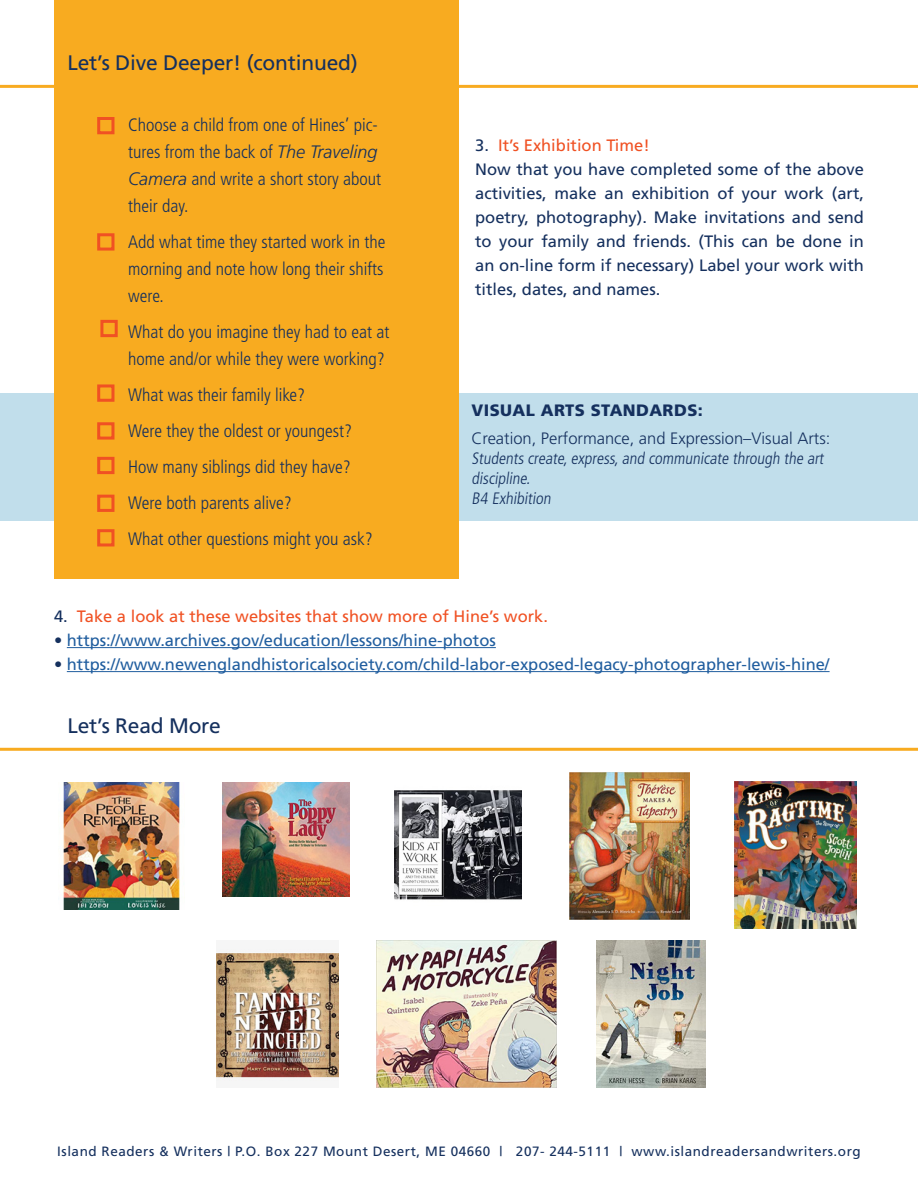
<style>
.page{position:relative;width:918px;height:1188px;background:#fff}
.page>*{position:absolute;margin:0;border:0;box-sizing:border-box;transform-origin:0 0}
.t1{font:21px "Frutiger";letter-spacing:-.01em;color:#15305e}
.t2{font:300 condensed 18px/27px "Frutiger";color:#15305e}
.t3{font:16.5px/24px "Frutiger";color:#15305e}
.t4{font:16.5px "Frutiger";color:#215e9f}
.t5{font:300 condensed 16.5px/19.8px "Frutiger";color:#15305e}
.t6{font:16.5px "Frutiger";color:#f05123}
.t7{font:300 16.5px "Frutiger";color:#15305e}
.t8{font:900 16.5px "Frutiger";letter-spacing:.025em;color:#15305e}
.t9{font:13.5px "Frutiger";letter-spacing:.04em;color:#15305e}
.s1{font-style:italic;font-stretch:normal}
.s2{color:#f05123}
.s3{color:#15305e}
</style>
<div class="page">
<div style="left:0;top:393px;width:918px;height:128px;background:#c1deeb"></div>
<div style="left:54px;top:0;width:404px;height:579px;background:#f8ab20"></div>
<hr style="left:0;top:85px;width:918px;height:3px;background:#f8ab20">
<div style="left:97px;top:117px;width:17px;height:17px;border:3px solid #f05123"></div>
<div style="left:97px;top:233px;width:17px;height:18px;border:3px solid #f05123"></div>
<div style="left:100px;top:320px;width:18px;height:17px;border:3px solid #f05123"></div>
<div style="left:97px;top:384px;width:17px;height:18px;border:3px solid #f05123"></div>
<div style="left:97px;top:422px;width:17px;height:18px;border:3px solid #f05123"></div>
<div style="left:97px;top:457px;width:17px;height:17px;border:3px solid #f05123"></div>
<div style="left:97px;top:495px;width:17px;height:17px;border:3px solid #f05123"></div>
<div style="left:97px;top:529px;width:17px;height:17px;border:3px solid #f05123"></div>
<hr style="left:67px;top:647px;width:429px;height:1px;background:#215e9f">
<hr style="left:67px;top:671px;width:763px;height:1px;background:#215e9f">
<hr style="left:0;top:748px;width:918px;height:3px;background:#f8ab20">
<img style="left:63px;top:783px;width:117px;height:126px">
<img style="left:223px;top:783px;width:127px;height:113px">
<img style="left:395px;top:790px;width:126px;height:110px">
<img style="left:569px;top:772px;width:121px;height:147px">
<img style="left:734px;top:782px;width:123px;height:147px">
<img style="left:216px;top:949px;width:123px;height:132px">
<img style="left:377px;top:940px;width:179px;height:147px">
<img style="left:596px;top:940px;width:109px;height:147px">
<p class="t1" style="left:68px;top:51px;width:292px">Let’s Dive Deeper! (continued)</p>
<p class="t2" style="left:128px;top:111px;width:254px">Choose a child from one of Hines’ pic&shy;tures from the back of <span class="s1">The Traveling<br>Camera</span> and write a short story about their day.</p>
<p class="t2" style="left:128px;top:228px;width:259px;text-align:justify">Add what time they started work in the morning and note how long their shifts were.</p>
<p class="t2" style="left:128px;top:318px;width:263px">What do you imagine they had to eat at home and/or while they were working?</p>
<p class="t2" style="left:128px;top:377px;width:246px;line-height:36px">What was their family like?<br>Were they the oldest or youngest?<br>How many siblings did they have?<br>Were both parents alive?<br>What other questions might you ask?</p>
<p class="t3" style="left:475px;top:133px;width:390px">3. <span class="s2">It’s Exhibition Time!<br></span>Now that you have completed some of the above activities, make an exhibition of your work (art, poetry, photography). Make invitations and send to your family and friends. (This can be done in an on-line form if necessary) Label your work with titles, dates, and names.</p>
<p class="t8" style="left:472px;top:400px;width:233px">VISUAL ARTS STANDARDS:</p>
<p class="t7" style="left:472px;top:429px;width:360px">Creation, Performance, and Expression–Visual Arts:</p>
<p class="t5" style="left:472px;top:449px;width:356px">Students create,express,and communicate through the art discipline.<br>B4 Exhibition</p>
<p class="t6" style="left:54px;top:607px;width:495px"><span class="s3">4.</span> Take a look at these websites that show more of Hine’s work.</p>
<p class="t4" style="left:54px;top:631px;width:443px"><span class="s3">•</span> https://www.archives.gov/education/lessons/hine-photos</p>
<p class="t4" style="left:54px;top:655px;width:777px"><span class="s3">•</span> https://www.newenglandhistoricalsociety.com/child-labor-exposed-legacy-photographer-lewis-hine/</p>
<p class="t1" style="left:68px;top:714px;width:155px">Let’s Read More</p>
<p class="t9" style="left:57px;top:1144px;width:805px">Island Readers &amp; Writers | P.O. Box 227 Mount Desert, ME 04660 | 207- 244-5111 | www.islandreadersandwriters.org</p>
</div>
